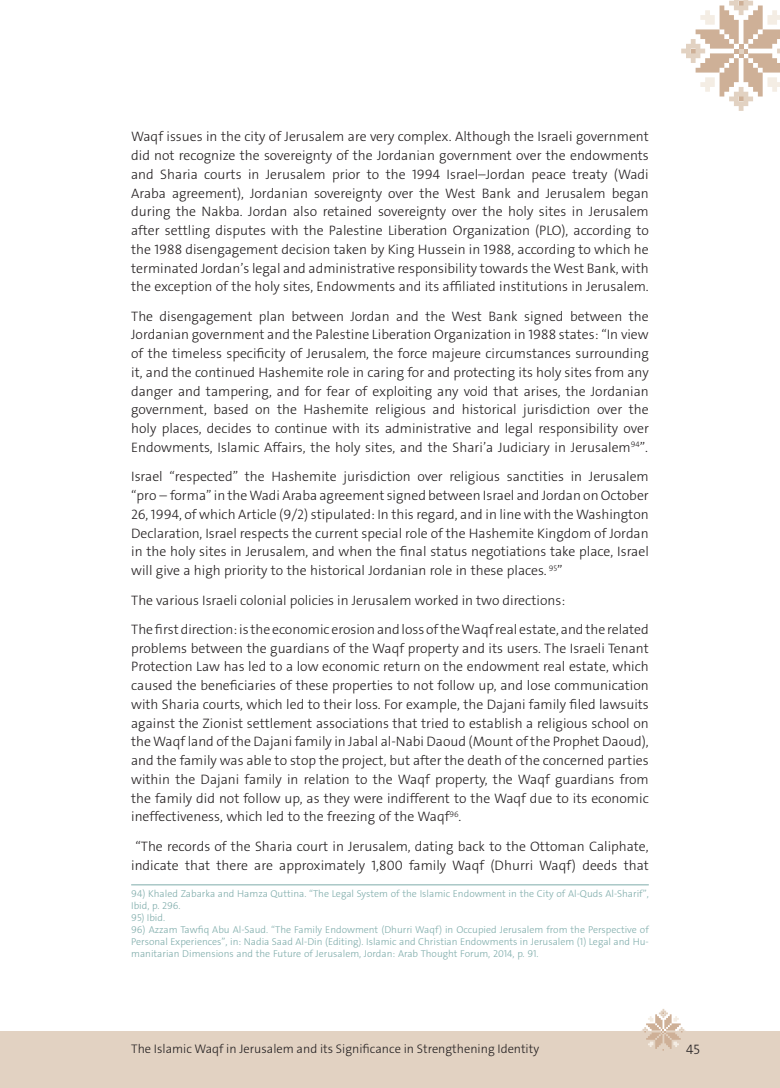
<style>
.page{position:relative;width:780px;height:1088px;background:#fff}
.page>*{position:absolute;margin:0;border:0;box-sizing:border-box;transform-origin:0 0}
.t1{font:300 13.75px/18.8px "The Sans Arabic";color:#231f20;text-align:justify}
.t2{font:300 12.5px "The Sans Arabic";color:#231f20}
.ftnote{font:300 10px/12px "The Sans Arabic";color:#7facaa}
</style>
<div class="page">
<div style="left:0;top:1032px;width:780px;height:56px;background:#e2d2c2"></div>
<svg style="left:640px;top:1009px;width:46px;height:42px"></svg>
<svg style="left:681px;top:0;width:99px;height:111px"></svg>
<hr style="left:131px;top:884px;width:517px;height:1px;background:#7facaa">
<p class="t1" style="left:131px;top:127px;width:519px">Waqf issues in the city of Jerusalem are very complex. Although the Israeli government did not recognize the sovereignty of the Jordanian government over the endowments and Sharia courts in Jerusalem prior to the 1994 Israel–Jordan peace treaty (Wadi Araba agreement), Jordanian sovereignty over the West Bank and Jerusalem began during the Nakba. Jordan also retained sovereignty over the holy sites in Jerusalem after settling disputes with the Palestine Liberation Organization (PLO), according to the 1988 disengagement decision taken by King Hussein in 1988, according to which he terminated Jordan’s legal and administrative responsibility towards the West Bank, with the exception of the holy sites, Endowments and its affiliated institutions in Jerusalem.</p>
<p class="t1" style="left:131px;top:307px;width:519px">The disengagement plan between Jordan and the West Bank signed between the Jordanian government and the Palestine Liberation Organization in 1988 states: “In view of the timeless specificity of Jerusalem, the force majeure circumstances surrounding it, and the continued Hashemite role in caring for and protecting its holy sites from any danger and tampering, and for fear of exploiting any void that arises, the Jordanian government, based on the Hashemite religious and historical jurisdiction over the holy places, decides to continue with its administrative and legal responsibility over Endowments, Islamic Affairs, the holy sites, and the Shari’a Judiciary in Jerusalem<sup>94</sup>”.</p>
<p class="t1" style="left:131px;top:467px;width:519px">Israel “respected” the Hashemite jurisdiction over religious sanctities in Jerusalem “pro – forma” in the Wadi Araba agreement signed between Israel and Jordan on October 26, 1994, of which Article (9/2) stipulated: In this regard, and in line with the Washington Declaration, Israel respects the current special role of the Hashemite Kingdom of Jordan in the holy sites in Jerusalem, and when the final status negotiations take place, Israel will give a high priority to the historical Jordanian role in these places. <sup>95</sup>”</p>
<p class="t1" style="left:131px;top:591px;width:435px">The various Israeli colonial policies in Jerusalem worked in two directions:</p>
<p class="t1" style="left:131px;top:620px;width:519px">The first direction: is the economic erosion and loss of the Waqf real estate, and the related problems between the guardians of the Waqf property and its users. The Israeli Tenant Protection Law has led to a low economic return on the endowment real estate, which caused the beneficiaries of these properties to not follow up, and lose communication with Sharia courts, which led to their loss. For example, the Dajani family filed lawsuits against the Zionist settlement associations that tried to establish a religious school on the Waqf land of the Dajani family in Jabal al-Nabi Daoud (Mount of the Prophet Daoud), and the family was able to stop the project, but after the death of the concerned parties within the Dajani family in relation to the Waqf property, the Waqf guardians from the family did not follow up, as they were indifferent to the Waqf due to its economic ineffectiveness, which led to the freezing of the Waqf<sup>96</sup>.</p>
<p class="t1" style="left:131px;top:837px;width:519px;text-align:center">“The records of the Sharia court in Jerusalem, dating back to the Ottoman Caliphate, indicate that there are approximately 1,800 family Waqf (Dhurri Waqf) deeds that</p>
<p class="ftnote" style="left:131px;top:887px;width:519px">94) Khaled Zabarka and Hamza Quttina. “The Legal System of the Islamic Endowment in the City of Al-Quds Al-Sharif”,<br>Ibid, p. 296.</p>
<p class="ftnote" style="left:131px;top:911px;width:35px">95) Ibid.</p>
<p class="ftnote" style="left:131px;top:923px;width:519px;text-align:justify">96) Azzam Tawfiq Abu Al-Saud. “The Family Endowment (Dhurri Waqf) in Occupied Jerusalem from the Perspective of Personal Experiences”, in: Nadia Saad Al-Din (Editing). Islamic and Christian Endowments in Jerusalem (1) Legal and Hu&shy;manitarian Dimensions and the Future of Jerusalem, Jordan: Arab Thought Forum, 2014, p. 91.</p>
<p class="t2" style="left:131px;top:1041px;width:409px">The Islamic Waqf in Jerusalem and its Significance in Strengthening Identity</p>
<p class="t1" style="left:686px;top:1040px;width:15px">45</p>
</div>
